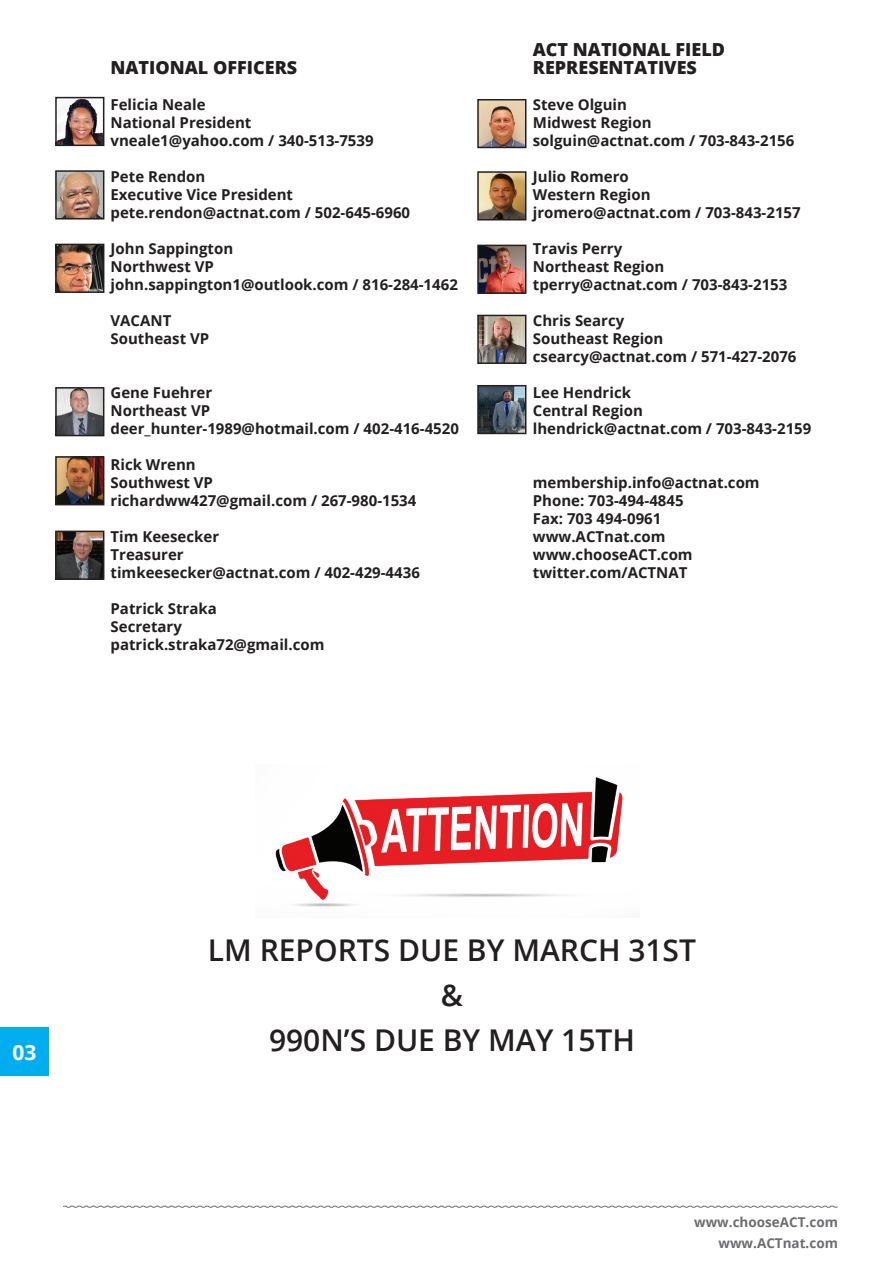
<style>
.page{position:relative;width:893px;height:1263px;background:#fff}
.page>*{position:absolute;margin:0;border:0;box-sizing:border-box;transform-origin:0 0}
.t1{font:600 30px/45px "Open Sans";color:#231f20;text-align:center}
.t2{font:700 21px "Open Sans";color:#fff}
.t3{font:800 18px/18px "Open Sans";color:#231f20}
.t4{font:700 15px/18px "Open Sans";color:#231f20}
.t5{font:700 13.5px/21px "Open Sans";color:#6c6d70;text-align:right}
</style>
<div class="page">
<img style="left:58px;top:459px;width:43px;height:43px">
<div style="left:55px;top:456px;width:49px;height:49px;border:2px solid #231f20"></div>
<img style="left:58px;top:534px;width:43px;height:43px">
<div style="left:55px;top:531px;width:49px;height:49px;border:2px solid #231f20"></div>
<img style="left:58px;top:390px;width:43px;height:43px">
<div style="left:55px;top:387px;width:49px;height:49px;border:2px solid #231f20"></div>
<img style="left:58px;top:100px;width:43px;height:43px">
<div style="left:55px;top:97px;width:49px;height:49px;border:2px solid #231f20"></div>
<img style="left:480px;top:248px;width:43px;height:43px">
<div style="left:477px;top:245px;width:49px;height:49px;border:2px solid #231f20"></div>
<img style="left:58px;top:247px;width:43px;height:43px">
<div style="left:55px;top:244px;width:49px;height:49px;border:2px solid #231f20"></div>
<img style="left:480px;top:388px;width:43px;height:43px">
<div style="left:477px;top:385px;width:49px;height:49px;border:2px solid #231f20"></div>
<img style="left:480px;top:102px;width:43px;height:43px">
<div style="left:477px;top:99px;width:49px;height:49px;border:2px solid #231f20"></div>
<img style="left:480px;top:174px;width:43px;height:43px">
<div style="left:477px;top:171px;width:49px;height:49px;border:2px solid #231f20"></div>
<img style="left:480px;top:318px;width:43px;height:43px">
<div style="left:477px;top:315px;width:49px;height:49px;border:2px solid #231f20"></div>
<div style="left:0;top:1027px;width:49px;height:49px;background:#00aeef"></div>
<img style="left:275px;top:777px;width:348px;height:130px">
<svg style="left:63px;top:1205px;width:775px;height:3px"></svg>
<img style="left:58px;top:173px;width:43px;height:44px">
<div style="left:55px;top:170px;width:49px;height:50px;border:2px solid #231f20"></div>
<p class="t3" style="left:111px;top:58px;width:188px">NATIONAL OFFICERS</p>
<p class="t4" style="left:111px;top:95px;width:265px">Felicia Neale<br>National President vneale1@yahoo.com / 340-513-7539</p>
<p class="t4" style="left:111px;top:167px;width:301px">Pete Rendon<br>Executive Vice President pete.rendon@actnat.com / 502-645-6960</p>
<p class="t4" style="left:111px;top:239px;width:349px">John Sappington<br>Northwest VP<br>john.sappington1@outlook.com / 816-284-1462</p>
<p class="t4" style="left:111px;top:311px;width:100px">VACANT<br>Southeast VP</p>
<p class="t4" style="left:111px;top:383px;width:350px">Gene Fuehrer<br>Northeast VP<br>deer_hunter-1989@hotmail.com / 402-416-4520</p>
<p class="t4" style="left:111px;top:455px;width:307px">Rick Wrenn<br>Southwest VP<br>richardww427@gmail.com / 267-980-1534</p>
<p class="t4" style="left:111px;top:527px;width:311px">Tim Keesecker<br>Treasurer<br>timkeesecker@actnat.com / 402-429-4436</p>
<p class="t4" style="left:111px;top:599px;width:215px">Patrick Straka<br>Secretary patrick.straka72@gmail.com</p>
<p class="t3" style="left:533px;top:39px;width:194px">ACT NATIONAL FIELD<br>REPRESENTATIVES</p>
<p class="t4" style="left:533px;top:95px;width:263px">Steve Olguin<br>Midwest Region solguin@actnat.com / 703-843-2156</p>
<p class="t4" style="left:533px;top:167px;width:269px">Julio Romero<br>Western Region jromero@actnat.com / 703-843-2157</p>
<p class="t4" style="left:533px;top:239px;width:256px">Travis Perry<br>Northeast Region tperry@actnat.com / 703-843-2153</p>
<p class="t4" style="left:533px;top:311px;width:265px">Chris Searcy<br>Southeast Region csearcy@actnat.com / 571-427-2076</p>
<p class="t4" style="left:533px;top:383px;width:280px">Lee Hendrick<br>Central Region lhendrick@actnat.com / 703-843-2159</p>
<p class="t4" style="left:533px;top:473px;width:228px">membership.info@actnat.com<br>Phone: 703-494-4845<br>Fax: 703 494-0961 www.ACTnat.com www.chooseACT.com twitter.com/ACTNAT</p>
<h2 class="t2" style="left:12px;top:1038px;width:25px">053</h2>
<h1 class="t1" style="left:208px;top:927px;width:490px">LM REPORTS DUE BY MARCH 31ST &amp;<br>990N’S DUE BY MAY 15TH</h1>
<p class="t5" style="left:694px;top:1211px;width:145px">www.chooseACT.com www.ACTnat.com</p>
</div>
